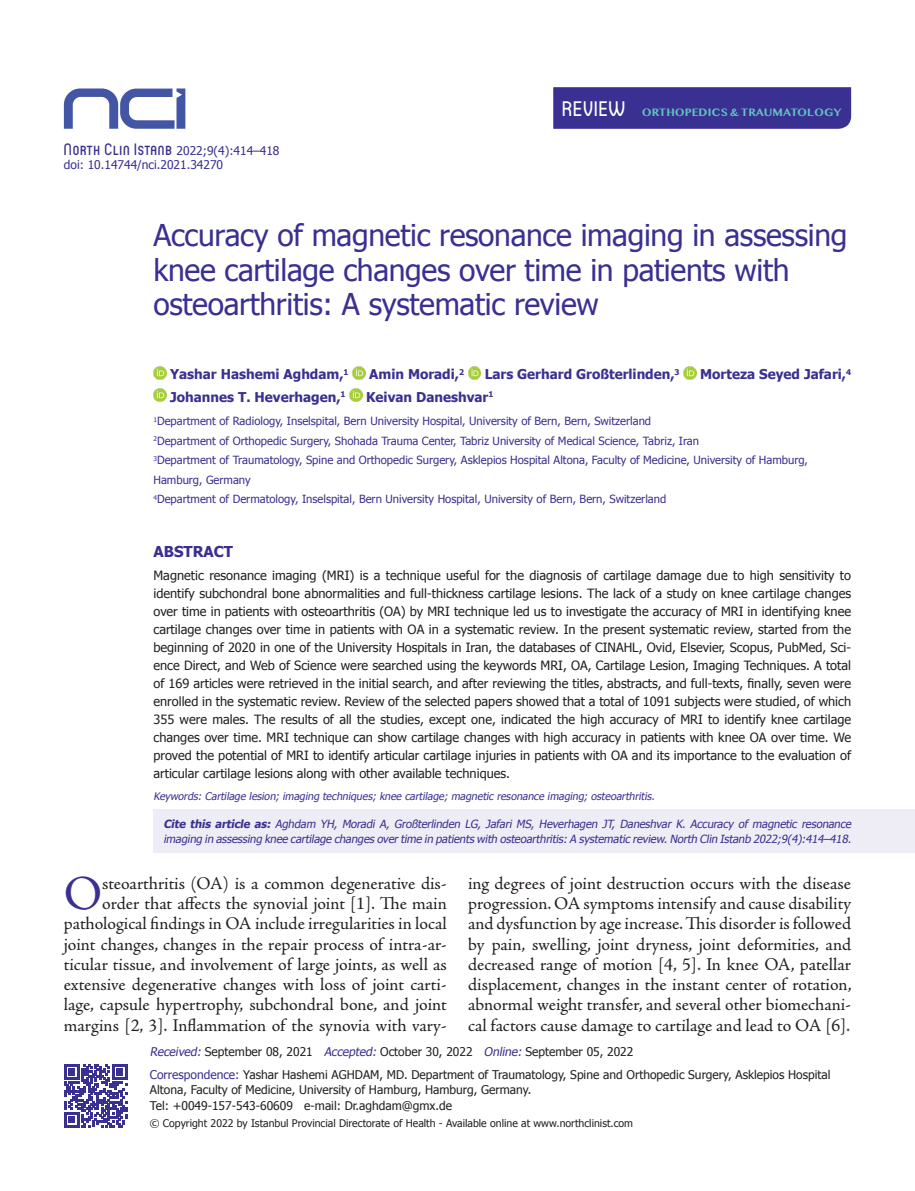
<style>
.page{position:relative;width:915px;height:1191px;background:#fff}
.page>*{position:absolute;margin:0;border:0;box-sizing:border-box;transform-origin:0 0}
._01__Yazı_Metni_NCI{font:48.9px "Adobe Jenson Pro";color:#3a3091}
._01__Yazi_Ana_Baslik{font:30px/34.5px "Tahoma";letter-spacing:-.01em;color:#3a3091}
._01__Yazı_Metni_NCI-2{font:18px/20.2px "Adobe Jenson Pro";letter-spacing:-.005em;color:#231f20;text-align:right}
._05__Özet_Yazısı_NCI{font:700 15px "Tahoma";color:#3a3091}
._03__Yazar_İsimleri{font:700 13.5px "Tahoma";color:#3a3091}
._05__Özet_Yazısı_NCI-2{font:12.75px/18px "Tahoma";color:#231f20;text-align:justify}
.t1{font:12px/14.4px "Tahoma";color:#231f20}
.t2{font:12px "Tahoma";color:#3a3091}
._03__Yazar_İsimleri-2{font:11.25px/19.5px "Tahoma";color:#3a3091}
._05__Özet_Yazısı_NCI-3{font:italic 11.25px/15px "Tahoma";color:#3a3091}
.t3{font:700 11.25px "Tamil MN";color:#61c5c0}
._05__Özet_Yazısı_NCI-4{font:italic 10.5px "Tahoma";color:#3a3091}
.t4{font:10.5px "Tahoma";color:#231f20}
.s1{font-family:"Circula";font-weight:500;font-size:16.5px}
.s2{font-family:"Circula";font-weight:500;font-size:21px;color:#fff}
.s3{font-weight:700}
.s4{font-style:italic;color:#3a3091}
.s5{color:#3a3091}
</style>
<div class="page">
<svg style="left:153px;top:366px;width:13px;height:13px"></svg>
<svg style="left:352px;top:366px;width:13px;height:13px"></svg>
<svg style="left:468px;top:366px;width:12px;height:13px"></svg>
<svg style="left:683px;top:366px;width:13px;height:13px"></svg>
<svg style="left:153px;top:389px;width:13px;height:12px"></svg>
<svg style="left:349px;top:389px;width:13px;height:12px"></svg>
<svg style="left:64px;top:88px;width:121px;height:41px"></svg>
<div style="left:553px;top:87px;width:297px;height:42px;background:#3a3091"></div>
<svg style="left:64px;top:1064px;width:63px;height:63px"></svg>
<div style="left:153px;top:809px;width:761px;height:44px;background:#eeedf5"></div>
<p class="t2" style="left:64px;top:143px;width:217px"><span class="s1">North Clin Istanb</span> 2022;9(4):414–418</p>
<p class="t2" style="left:64px;top:157px;width:161px">doi: 10.14744/nci.2021.34270</p>
<p class="t3" style="left:562px;top:105px;width:281px"><span class="s2">REVIEW</span> ORTHOPEDICS &amp; TRAUMATOLOGY</p>
<p class="_01__Yazi_Ana_Baslik" style="left:153px;top:217px;width:695px">Accuracy of magnetic resonance imaging in assessing knee cartilage changes over time in patients with osteoarthritis: A systematic review</p>
<p class="_03__Yazar_İsimleri" style="left:170px;top:365px;width:180px">Yashar Hashemi Aghdam,<sup>1</sup></p>
<p class="_03__Yazar_İsimleri" style="left:369px;top:365px;width:96px">Amin Moradi,<sup>2</sup></p>
<p class="_03__Yazar_İsimleri" style="left:484px;top:365px;width:196px">Lars Gerhard Großterlinden,<sup>3</sup></p>
<p class="_03__Yazar_İsimleri" style="left:700px;top:365px;width:152px">Morteza Seyed Jafari,<sup>4</sup></p>
<p class="_03__Yazar_İsimleri" style="left:170px;top:387px;width:177px">Johannes T. Heverhagen,<sup>1</sup></p>
<p class="_03__Yazar_İsimleri" style="left:366px;top:387px;width:129px">Keivan Daneshvar<sup>1</sup></p>
<p class="_03__Yazar_İsimleri-2" style="left:153px;top:411px;width:499px"><sup>1</sup>Department of Radiology, Inselspital, Bern University Hospital, University of Bern, Bern, Switzerland</p>
<p class="_03__Yazar_İsimleri-2" style="left:153px;top:431px;width:547px"><sup>2</sup>Department of Orthopedic Surgery, Shohada Trauma Center, Tabriz University of Medical Science, Tabriz, Iran</p>
<p class="_03__Yazar_İsimleri-2" style="left:153px;top:450px;width:655px"><sup>3</sup>Department of Traumatology, Spine and Orthopedic Surgery, Asklepios Hospital Altona, Faculty of Medicine, University of Hamburg,<br>Hamburg, Germany</p>
<p class="_03__Yazar_İsimleri-2" style="left:153px;top:489px;width:514px"><sup>4</sup>Department of Dermatology, Inselspital, Bern University Hospital, University of Bern, Bern, Switzerland</p>
<p class="_05__Özet_Yazısı_NCI" style="left:153px;top:541px;width:81px">ABSTRACT</p>
<p class="_05__Özet_Yazısı_NCI-2" style="left:153px;top:565px;width:699px">Magnetic resonance imaging (MRI) is a technique useful for the diagnosis of cartilage damage due to high sensitivity to identify subchondral bone abnormalities and full-thickness cartilage lesions. The lack of a study on knee cartilage changes over time in patients with osteoarthritis (OA) by MRI technique led us to investigate the accuracy of MRI in identifying knee cartilage changes over time in patients with OA in a systematic review. In the present systematic review, started from the beginning of 2020 in one of the University Hospitals in Iran, the databases of CINAHL, Ovid, Elsevier, Scopus, PubMed, Sci&shy;ence Direct, and Web of Science were searched using the keywords MRI, OA, Cartilage Lesion, Imaging Techniques. A total of 169 articles were retrieved in the initial search, and after reviewing the titles, abstracts, and full-texts, finally, seven were enrolled in the systematic review. Review of the selected papers showed that a total of 1091 subjects were studied, of which 355 were males. The results of all the studies, except one, indicated the high accuracy of MRI to identify knee cartilage changes over time. MRI technique can show cartilage changes with high accuracy in patients with knee OA over time. We proved the potential of MRI to identify articular cartilage injuries in patients with OA and its importance to the evaluation of articular cartilage lesions along with other available techniques.</p>
<p class="_05__Özet_Yazısı_NCI-4" style="left:153px;top:789px;width:505px">Keywords: Cartilage lesion; imaging techniques; knee cartilage; magnetic resonance imaging; osteoarthritis.</p>
<p class="_05__Özet_Yazısı_NCI-3" style="left:163px;top:815px;width:691px"><span class="s3">Cite this article as:</span> Aghdam YH, Moradi A, Großterlinden LG, Jafari MS, Heverhagen JT, Daneshvar K. Accuracy of magnetic resonance imaging in assessing knee cartilage changes overtime in patients with osteoarthritis:A systematic review.North Clin Istanb 2022;9(4):414–418.</p>
<p class="_01__Yazı_Metni_NCI-2" style="left:64px;top:873px;width:384px">steoarthritis (OA) is a common degenerative dis&shy;order that affects the synovial joint [1]. The main pathological findings in OA include irregularities in local joint changes, changes in the repair process of intra-ar&shy;ticular tissue, and involvement of large joints, as well as extensive degenerative changes with loss of joint carti&shy;lage, capsule hypertrophy, subchondral bone, and joint margins [2, 3]. Inflammation of the synovia with vary-</p>
<p class="_01__Yazı_Metni_NCI-2" style="left:468px;top:873px;width:385px;text-align:justify">ing degrees of joint destruction occurs with the disease progression. OA symptoms intensify and cause disability and dysfunction by age increase. This disorder is followed by pain, swelling, joint dryness, joint deformities, and decreased range of motion [4, 5]. In knee OA, patellar displacement, changes in the instant center of rotation, abnormal weight transfer, and several other biomechani&shy;cal factors cause damage to cartilage and lead to OA [6].</p>
<p class="_01__Yazı_Metni_NCI" style="left:64px;top:866px;width:40px">O</p>
<p class="t1" style="left:150px;top:1044px;width:485px"><span class="s4">Received:</span> September 08, 2021 <span class="s4">Accepted:</span> October 30, 2022 <span class="s4">Online:</span> September 05, 2022</p>
<p class="t1" style="left:150px;top:1067px;width:682px"><span class="s5">Correspondence:</span> Yashar Hashemi AGHDAM, MD. Department of Traumatology, Spine and Orthopedic Surgery, Asklepios Hospital<br>Altona, Faculty of Medicine, University of Hamburg, Hamburg, Germany.</p>
<p class="t1" style="left:150px;top:1098px;width:303px">Tel: +0049-157-543-60609 e-mail: Dr.aghdam@gmx.de</p>
<p class="t4" style="left:150px;top:1116px;width:484px">© Copyright 2022 by Istanbul Provincial Directorate of Health - Available online at www.northclinist.com</p>
</div>
